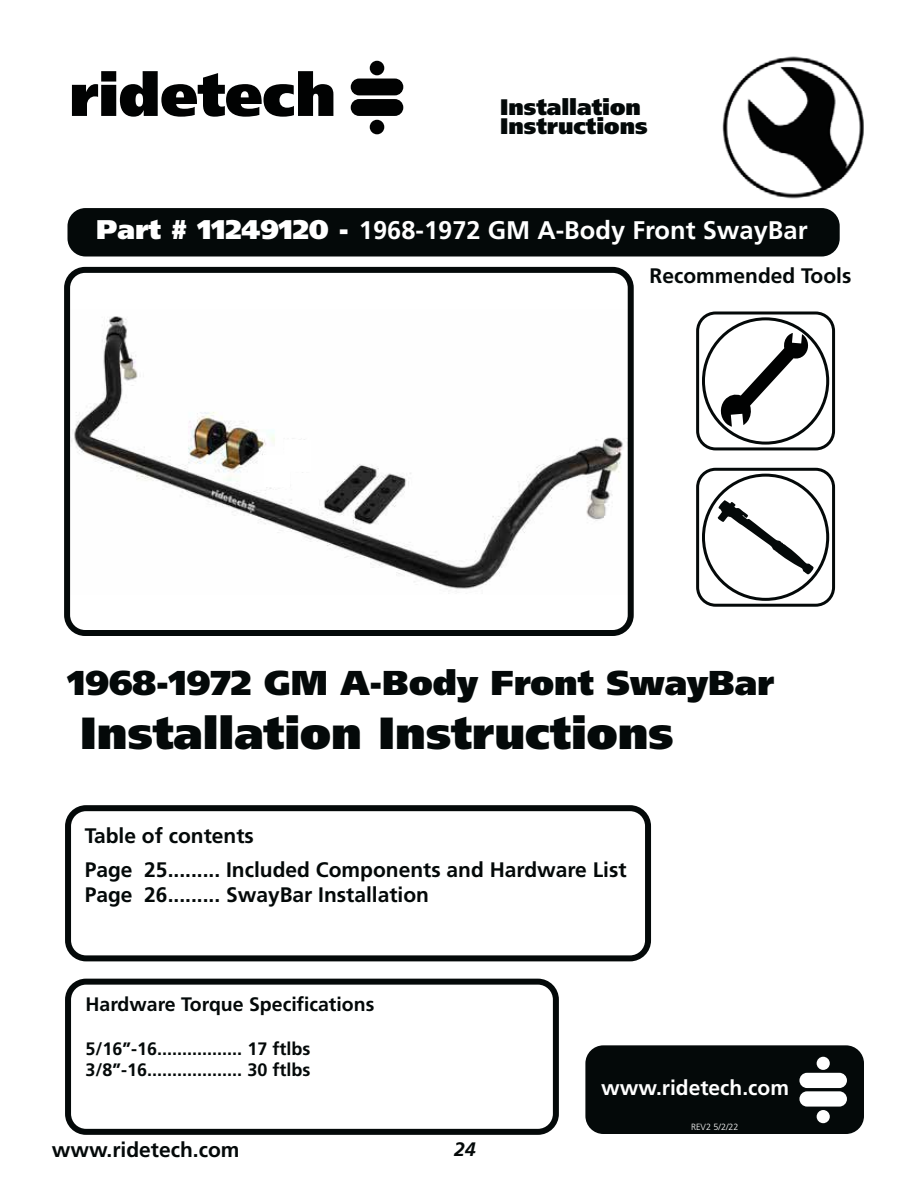
<style>
.page{position:relative;width:918px;height:1188px;background:#fff}
.page>*{position:absolute;margin:0;border:0;box-sizing:border-box;transform-origin:0 0}
.t1{font:900 45px "Frutiger LT Pro";color:#040909}
.t2{font:900 34.5px "Frutiger LT Pro";color:#040909}
.t3{font:700 25.5px "Frutiger LT Pro";color:#fff}
.t4{font:900 22.5px/19.5px "Frutiger LT Pro";color:#040909}
.t5{font:700 21px/33.9px "Frutiger LT Pro";color:#040909}
.t6{font:700 21px "Frutiger LT Pro";color:#fff}
.t7{font:700 19.5px "Frutiger LT Pro";color:#040909}
.t8{font:italic 700 19.5px "Frutiger LT Pro";color:#040909}
.t9{font:700 18px/21.6px "Frutiger LT Pro";color:#040909}
.t10{font:300 9px "Frutiger LT Pro";color:#fff}
.s1{font-weight:900;font-size:27px}
</style>
<div class="page">
<img style="left:722px;top:56px;width:142px;height:143px">
<svg style="left:72px;top:71px;width:261px;height:46px"></svg>
<div style="left:351px;top:79px;width:52px;height:16px;background:#010202;border-radius:8px"></div>
<div style="left:351px;top:99px;width:52px;height:17px;background:#010202;border-radius:8px"></div>
<div style="left:370px;top:61px;width:14px;height:14px;background:#010202;border-radius:50%"></div>
<div style="left:370px;top:120px;width:14px;height:14px;background:#010202;border-radius:50%"></div>
<div style="left:696px;top:468px;width:139px;height:139px;border:3px solid #040909;border-radius:18px"></div>
<svg style="left:718px;top:500px;width:96px;height:75px"></svg>
<div style="left:702px;top:474px;width:127px;height:127px;border:3px solid #040909;border-radius:50%"></div>
<div style="left:585px;top:1045px;width:279px;height:89px;background:#040909;border-radius:18px"></div>
<div style="left:799px;top:1073px;width:48px;height:15px;background:#fff;border-radius:8px"></div>
<div style="left:799px;top:1091px;width:48px;height:16px;background:#fff;border-radius:8px"></div>
<div style="left:817px;top:1057px;width:13px;height:13px;background:#fff;border-radius:50%"></div>
<div style="left:817px;top:1110px;width:13px;height:13px;background:#fff;border-radius:50%"></div>
<div style="left:696px;top:312px;width:139px;height:138px;border:3px solid #040909;border-radius:18px"></div>
<div style="left:702px;top:317px;width:127px;height:128px;border:3px solid #040909;border-radius:50%"></div>
<svg style="left:719px;top:333px;width:90px;height:94px"></svg>
<div style="left:65px;top:805px;width:586px;height:156px;border:6px solid #040909;border-radius:18px"></div>
<div style="left:68px;top:208px;width:772px;height:48px;background:#040909;border-radius:18px"></div>
<div style="left:65px;top:979px;width:494px;height:156px;border:6px solid #040909;border-radius:18px"></div>
<img style="left:71px;top:316px;width:553px;height:273px">
<div style="left:64px;top:267px;width:570px;height:369px;border:6px solid #040909;border-radius:18px"></div>
<div style="left:265px;top:456px;width:24px;height:30px;background:#fff"></div>
<div style="left:286px;top:441px;width:24px;height:29px;background:#fff"></div>
<p class="t4" style="left:500px;top:98px;width:149px">Installation<br>Instructions</p>
<p class="t3" style="left:96px;top:219px;width:713px"><span class="s1">Part # 11249120 -</span> 1968-1972 GM A-Body Front SwayBar</p>
<p class="t5" style="left:650px;top:259px;width:203px">Recommended Tools</p>
<h2 class="t2" style="left:68px;top:668px;width:709px">1968-1972 GM A-Body Front SwayBar</h2>
<h1 class="t1" style="left:80px;top:714px;width:595px">Installation Instructions</h1>
<p class="t5" style="left:85px;top:820px;width:543px">Table of contents<br>Page 25......... Included Components and Hardware List</p>
<p class="t5" style="left:85px;top:879px;width:346px">Page 26......... SwayBar Installation</p>
<p class="t7" style="left:85px;top:996px;width:290px">Hardware Torque Specifications</p>
<p class="t9" style="left:85px;top:1038px;width:227px">5/16”-16................. 17 ftlbs<br>3/8”-16................... 30 ftlbs</p>
<p class="t5" style="left:52px;top:1134px;width:189px">www.ridetech.com</p>
<p class="t8" style="left:454px;top:1141px;width:23px">24</p>
<p class="t6" style="left:601px;top:1078px;width:189px">www.ridetech.com</p>
<p class="t10" style="left:691px;top:1123px;width:49px">REV2 5/2/22</p>
</div>
